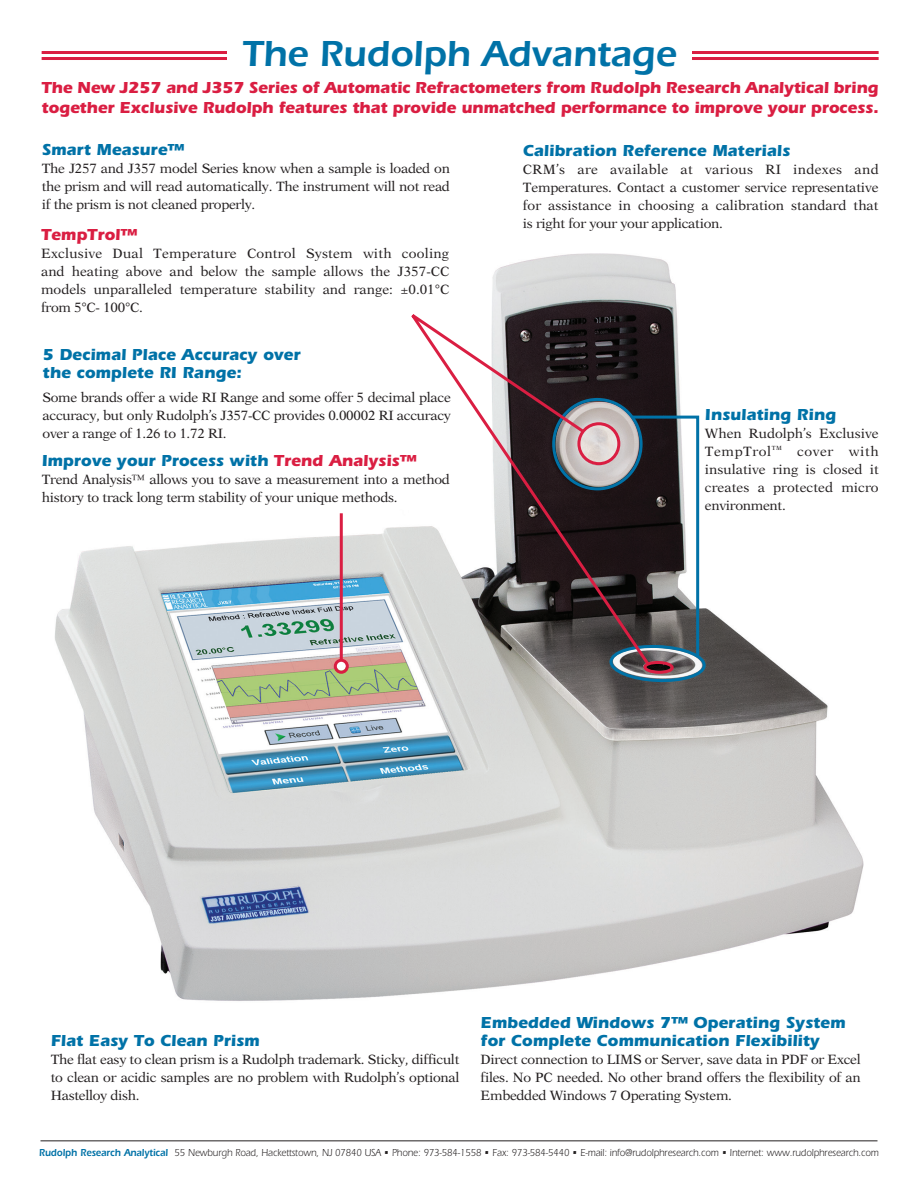
<style>
.page{position:relative;width:918px;height:1188px;background:#fff}
.page>*{position:absolute;margin:0;border:0;box-sizing:border-box;transform-origin:0 0}
.sub{font:600 37.5px "Itc Eras";letter-spacing:-.005em;color:#0072a7}
.sub-2{font:700 16.5px/18px "Itc Eras";color:#0072a7}
.sub-3{font:700 16.5px/19.5px "Itc Eras";letter-spacing:-.01em;color:#da1e42}
.sub-4{font:13.5px/18px "New Aster";letter-spacing:-.02em;color:#231f20;text-align:justify}
.sub-5{font:13.5px/18px "New Aster";color:#231f20}
.t1{font:10.5px "Itc Eras";letter-spacing:-.005em;color:#231f20;scale:.9 1}
.sub-6{font:6px "New Aster";color:#231f20}
.s1{color:#da1e42}
.s2{font-weight:600;color:#0072a7}
</style>
<div class="page">
<img style="left:55px;top:253px;width:809px;height:748px">
<hr style="left:40px;top:1140px;width:838px;height:1px;background:#231f20">
<hr style="left:42px;top:51px;width:837px;height:3px;background:#da1e42">
<hr style="left:42px;top:57px;width:837px;height:3px;background:#da1e42">
<div style="left:227px;top:38px;width:465px;height:42px;background:#fff"></div>
<div style="left:336px;top:661px;width:10px;height:9px;background:#fff;border-radius:50%"></div>
<hr style="left:340px;top:513px;width:3px;height:147px;background:#da1e42">
<div style="left:334px;top:659px;width:15px;height:15px;border:3px solid #da1e42;border-radius:50%"></div>
<svg style="left:608px;top:414px;width:97px;height:270px"></svg>
<svg style="left:401px;top:304px;width:251px;height:364px"></svg>
<p class="sub" style="left:243px;top:32px;width:435px">The Rudolph Advantage</p>
<p class="sub-3" style="left:42px;top:78px;width:839px">The New J257 and J357 Series of Automatic Refractometers from Rudolph Research Analytical bring together Exclusive Rudolph features that provide unmatched performance to improve your process.</p>
<p class="sub-2" style="left:42px;top:141px;width:144px">Smart Measure™</p>
<p class="sub-4" style="left:42px;top:159px;width:410px">The J257 and J357 model Series know when a sample is loaded on the prism and will read automatically. The instrument will not read if the prism is not cleaned properly.</p>
<p class="sub-3" style="left:41px;top:225px;width:97px">TempTrol™</p>
<p class="sub-4" style="left:41px;top:244px;width:410px">Exclusive Dual Temperature Control System with cooling and heating above and below the sample allows the J357-CC models unparalleled temperature stability and range: ±0.01°C from 5°C- 100°C.</p>
<p class="sub-2" style="left:43px;top:345px;width:259px">5 Decimal Place Accuracy over the complete RI Range:</p>
<p class="sub-4" style="left:43px;top:389px;width:410px">Some brands offer a wide RI Range and some offer 5 decimal place accuracy, but only Rudolph’s J357-CC provides 0.00002 RI accuracy over a range of 1.26 to 1.72 RI.</p>
<p class="sub-2" style="left:42px;top:452px;width:376px">Improve your Process with <span class="s1">Trend Analysis™</span></p>
<p class="sub-4" style="left:42px;top:470px;width:410px">Trend Analysis™ allows you to save a measurement into a method history to track long term stability of your unique methods.</p>
<p class="sub-2" style="left:523px;top:142px;width:269px">Calibration Reference Materials</p>
<p class="sub-4" style="left:523px;top:161px;width:357px">CRM’s are available at various RI indexes and Temperatures. Contact a customer service representative for assistance in choosing a calibration standard that is right for your your application.</p>
<p class="sub-2" style="left:705px;top:406px;width:133px">Insulating Ring</p>
<p class="sub-5" style="left:705px;top:424px;width:175px">When Rudolph’s Exclusive<br>TempTrol</p>
<p class="sub-6" style="left:772px;top:444px;width:11px">TM</p>
<p class="sub-4" style="left:705px;top:442px;width:175px;text-indent:92px">cover with insulative ring is closed it creates a protected micro environment.</p>
<p class="sub-2" style="left:51px;top:1032px;width:210px">Flat Easy To Clean Prism</p>
<p class="sub-4" style="left:51px;top:1050px;width:410px">The flat easy to clean prism is a Rudolph trademark. Sticky, difficult to clean or acidic samples are no problem with Rudolph’s optional Hastelloy dish.</p>
<p class="sub-2" style="left:481px;top:1014px;width:366px">Embedded Windows 7™ Operating System for Complete Communication Flexibility</p>
<p class="sub-4" style="left:481px;top:1050px;width:382px">Direct connection to LIMS or Server, save data in PDF or Excel files. No PC needed. No other brand offers the flexibility of an Embedded Windows 7 Operating System.</p>
<p class="t1" style="left:39px;top:1147px;width:935px"><span class="s2">Rudolph Research Analytical</span> 55 Newburgh Road, Hackettstown, NJ 07840 USA • Phone: 973-584-1558 • Fax: 973-584-5440 • E-mail: info@rudolphresearch.com • Internet: www.rudolphresearch.com</p>
</div>
